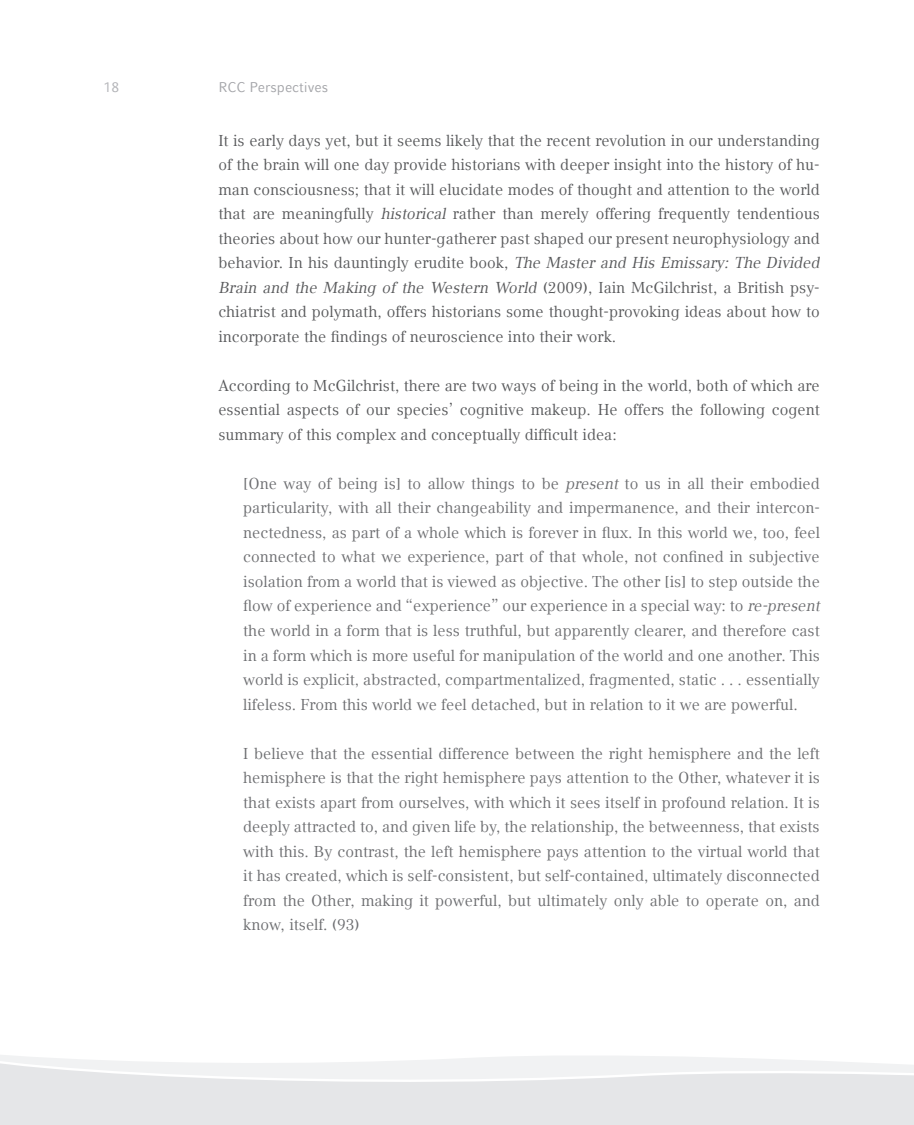
<style>
.page{position:relative;width:914px;height:1125px;background:#fff}
.page>*{position:absolute;margin:0;border:0;box-sizing:border-box;transform-origin:0 0}
.t1{font:15.75px/24.5px "LMU Compatil Text";color:#6c6d70;text-align:justify}
.t2{font:15.75px/24.5px "LMU Compatil Text";color:#57585a;text-align:justify}
.t3{font:14px "LMU Compatil Fact";color:#a4a5a9}
.t4{font:14px "LMU Compatil Fact";color:#b2b3b7}
.s1{font-style:italic}
</style>
<div class="page">
<svg style="left:0;top:1055px;width:913px;height:70px;fill:#e5e6e8"></svg>
<p class="t4" style="left:103px;top:79px;width:17px">18</p>
<p class="t3" style="left:218px;top:79px;width:111px">RCC Perspectives</p>
<p class="t2" style="left:218px;top:128px;width:602px">It is early days yet, but it seems likely that the recent revolution in our understanding of the brain will one day provide historians with deeper insight into the history of hu&shy;man consciousness; that it will elucidate modes of thought and attention to the world that are meaningfully <span class="s1">historical</span> rather than merely offering frequently tendentious theories about how our hunter-gatherer past shaped our present neurophysiology and behavior. In his dauntingly erudite book, <span class="s1">The Master and His Emissary: The Divided Brain and the Making of the Western World</span> (2009), Iain McGilchrist, a British psy&shy;chiatrist and polymath, offers historians some thought-provoking ideas about how to incorporate the findings of neuroscience into their work.</p>
<p class="t2" style="left:218px;top:373px;width:602px">According to McGilchrist, there are two ways of being in the world, both of which are essential aspects of our species’ cognitive makeup. He offers the following cogent summary of this complex and conceptually difficult idea:</p>
<p class="t1" style="left:243px;top:471px;width:578px">[One way of being is] to allow things to be <span class="s1">present</span> to us in all their embodied particularity, with all their changeability and impermanence, and their intercon&shy;nectedness, as part of a whole which is forever in flux. In this world we, too, feel connected to what we experience, part of that whole, not confined in subjective isolation from a world that is viewed as objective. The other [is] to step outside the flow of experience and “experience” our experience in a special way: to <span class="s1">re-present </span>the world in a form that is less truthful, but apparently clearer, and therefore cast in a form which is more useful for manipulation of the world and one another. This world is explicit, abstracted, compartmentalized, fragmented, static . . . essentially lifeless. From this world we feel detached, but in relation to it we are powerful.</p>
<p class="t1" style="left:243px;top:740px;width:578px">I believe that the essential difference between the right hemisphere and the left hemisphere is that the right hemisphere pays attention to the Other, whatever it is that exists apart from ourselves, with which it sees itself in profound relation. It is deeply attracted to, and given life by, the relationship, the betweenness, that exists with this. By contrast, the left hemisphere pays attention to the virtual world that it has created, which is self-consistent, but self-contained, ultimately disconnected from the Other, making it powerful, but ultimately only able to operate on, and know, itself. (93)</p>
</div>
